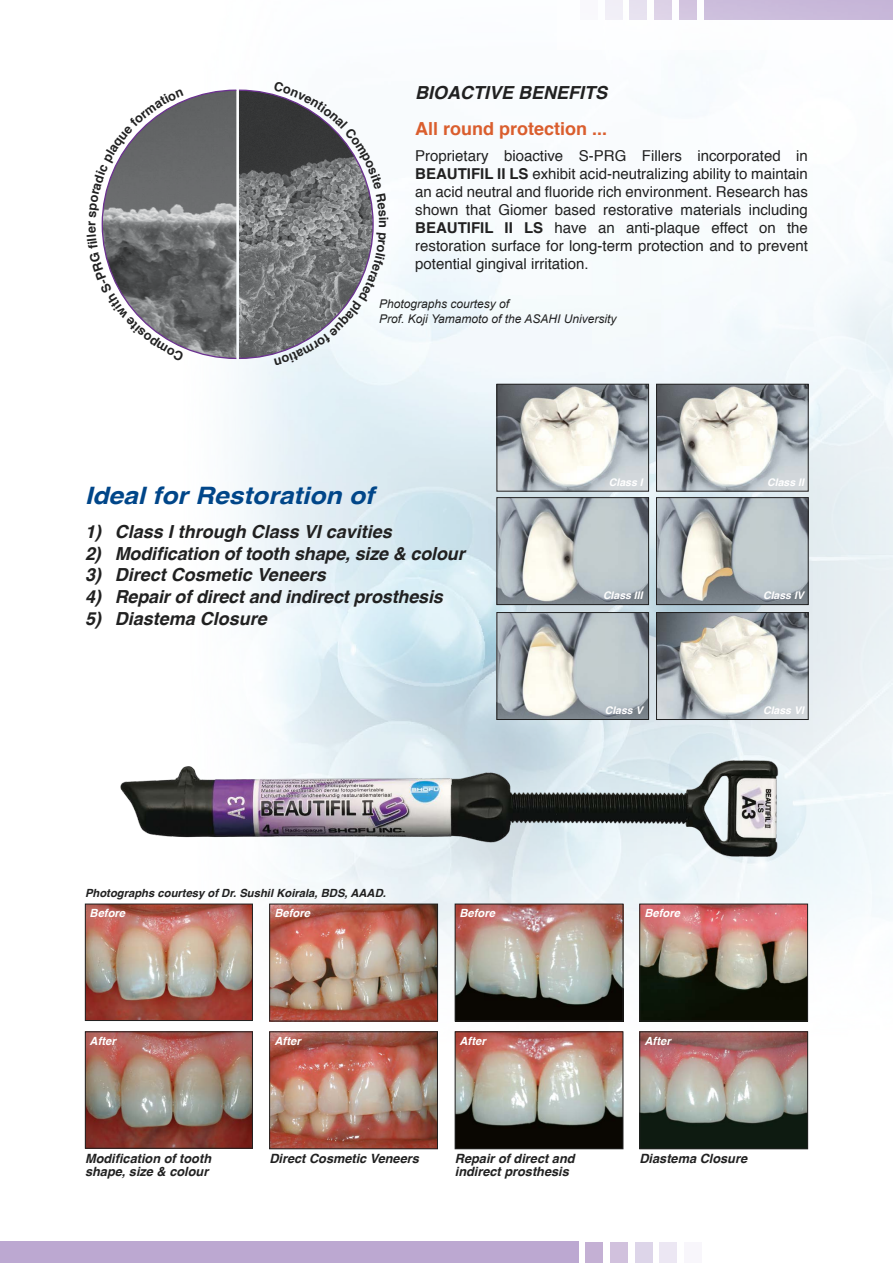
<style>
.page{position:relative;width:893px;height:1263px;background:#fff}
.page>*{position:absolute;margin:0;border:0;box-sizing:border-box;transform-origin:0 0}
.t1{font:italic 700 24px "Helvetica";color:#004689;scale:1.1 1}
.t2{font:italic 700 18px "Helvetica";color:#212121}
.t3{font:700 18px "Helvetica";color:#da5e2e}
.t4{font:15px/18px "Helvetica";color:#212121;text-align:justify}
.t5{font:italic 700 12.75px/13.5px "Helvetica";color:#212121}
.t6{font:italic 12px/14.4px "Arial";color:#212121}
.t7{font:italic 700 11.25px "Helvetica";color:#212121}
.t8{font:italic 700 11.25px "Helvetica";color:#fff}
.t9{font:italic 700 10.5px "Helvetica";color:#fff}
.s1{font-weight:700}
</style>
<div class="page">
<img style="left:156px;top:109px;width:737px;height:955px">
<svg style="left:605px;top:0;width:288px;height:20px;background:#d4c8e1"></svg>
<svg style="left:0;top:1241px;width:677px;height:22px;background:#c1afd4"></svg>
<img style="left:120px;top:745px;width:666px;height:120px">
<img style="left:87px;top:906px;width:164px;height:113px">
<div style="left:85px;top:904px;width:168px;height:117px;border:1px solid #212121"></div>
<img style="left:87px;top:1033px;width:164px;height:113px">
<div style="left:85px;top:1031px;width:168px;height:117px;border:1px solid #212121"></div>
<img style="left:457px;top:906px;width:164px;height:113px">
<div style="left:455px;top:904px;width:168px;height:117px;border:1px solid #212121"></div>
<img style="left:457px;top:1033px;width:164px;height:114px">
<div style="left:455px;top:1031px;width:168px;height:118px;border:1px solid #212121"></div>
<img style="left:271px;top:906px;width:165px;height:113px">
<div style="left:269px;top:904px;width:169px;height:117px;border:1px solid #212121"></div>
<img style="left:271px;top:1033px;width:165px;height:114px">
<div style="left:269px;top:1031px;width:169px;height:118px;border:1px solid #212121"></div>
<img style="left:641px;top:906px;width:165px;height:113px">
<div style="left:639px;top:904px;width:169px;height:117px;border:1px solid #212121"></div>
<img style="left:641px;top:1033px;width:165px;height:114px">
<div style="left:639px;top:1031px;width:169px;height:118px;border:1px solid #212121"></div>
<img style="left:499px;top:386px;width:148px;height:103px">
<div style="left:497px;top:384px;width:152px;height:107px;border:1px solid #212121"></div>
<img style="left:658px;top:386px;width:148px;height:103px">
<div style="left:656px;top:384px;width:152px;height:107px;border:1px solid #212121"></div>
<img style="left:499px;top:499px;width:148px;height:104px">
<div style="left:497px;top:497px;width:152px;height:108px;border:1px solid #212121"></div>
<img style="left:658px;top:499px;width:148px;height:104px">
<div style="left:656px;top:497px;width:152px;height:108px;border:1px solid #212121"></div>
<img style="left:499px;top:614px;width:148px;height:104px">
<div style="left:497px;top:612px;width:152px;height:108px;border:1px solid #212121"></div>
<img style="left:658px;top:614px;width:148px;height:104px">
<div style="left:656px;top:612px;width:152px;height:108px;border:1px solid #212121"></div>
<svg style="left:101px;top:89px;width:287px;height:276px"></svg>
<p class="t2" style="left:415px;top:77px;width:194px">BIOACTIVE BENEFITS</p>
<p class="t3" style="left:415px;top:114px;width:194px">All round protection ...</p>
<p class="t4" style="left:415px;top:147px;width:394px">Proprietary bioactive S-PRG Fillers incorporated in <span class="s1">BEAUTIFIL II LS</span> exhibit acid-neutralizing ability to maintain an acid neutral and fluoride rich environment. Research has shown that Giomer based restorative materials including <span class="s1">BEAUTIFIL II LS</span> have an anti-plaque effect on the restoration surface for long-term protection and to prevent potential gingival irritation.</p>
<p class="t6" style="left:379px;top:297px;width:239px">Photographs courtesy of<br>Prof. Koji Yamamoto of the ASAHI University</p>
<h1 class="t1" style="left:85px;top:476px;width:264px">Ideal for Restoration of</h1>
<p class="t2" style="left:85px;top:517px;width:308px">1) Class I through Class VI cavities</p>
<p class="t2" style="left:85px;top:539px;width:381px">2) Modification of tooth shape, size &amp; colour</p>
<p class="t2" style="left:85px;top:560px;width:242px">3) Direct Cosmetic Veneers</p>
<p class="t2" style="left:85px;top:582px;width:359px">4) Repair of direct and indirect prosthesis</p>
<p class="t2" style="left:85px;top:603px;width:183px">5) Diastema Closure</p>
<p class="t9" style="left:609px;top:473px;width:35px">Class I</p>
<p class="t9" style="left:767px;top:473px;width:38px">Class II</p>
<p class="t9" style="left:603px;top:587px;width:41px">Class III</p>
<p class="t9" style="left:763px;top:587px;width:42px">Class IV</p>
<p class="t9" style="left:605px;top:702px;width:39px">Class V</p>
<p class="t9" style="left:763px;top:702px;width:42px">Class VI</p>
<p class="t7" style="left:85px;top:883px;width:302px">Photographs courtesy of Dr. Sushil Koirala, BDS, AAAD.</p>
<p class="t8" style="left:90px;top:903px;width:37px">Before</p>
<p class="t8" style="left:275px;top:903px;width:37px">Before</p>
<p class="t8" style="left:459px;top:903px;width:37px">Before</p>
<p class="t8" style="left:644px;top:903px;width:37px">Before</p>
<p class="t8" style="left:90px;top:1031px;width:28px">After</p>
<p class="t8" style="left:275px;top:1031px;width:28px">After</p>
<p class="t8" style="left:459px;top:1031px;width:28px">After</p>
<p class="t8" style="left:644px;top:1031px;width:28px">After</p>
<p class="t5" style="left:269px;top:1151px;width:151px">Direct Cosmetic Veneers</p>
<p class="t5" style="left:639px;top:1151px;width:109px">Diastema Closure</p>
<p class="t5" style="left:85px;top:1151px;width:128px">Modification of tooth shape, size &amp; colour</p>
<p class="t5" style="left:455px;top:1151px;width:121px">Repair of direct and indirect prosthesis</p>
</div>
